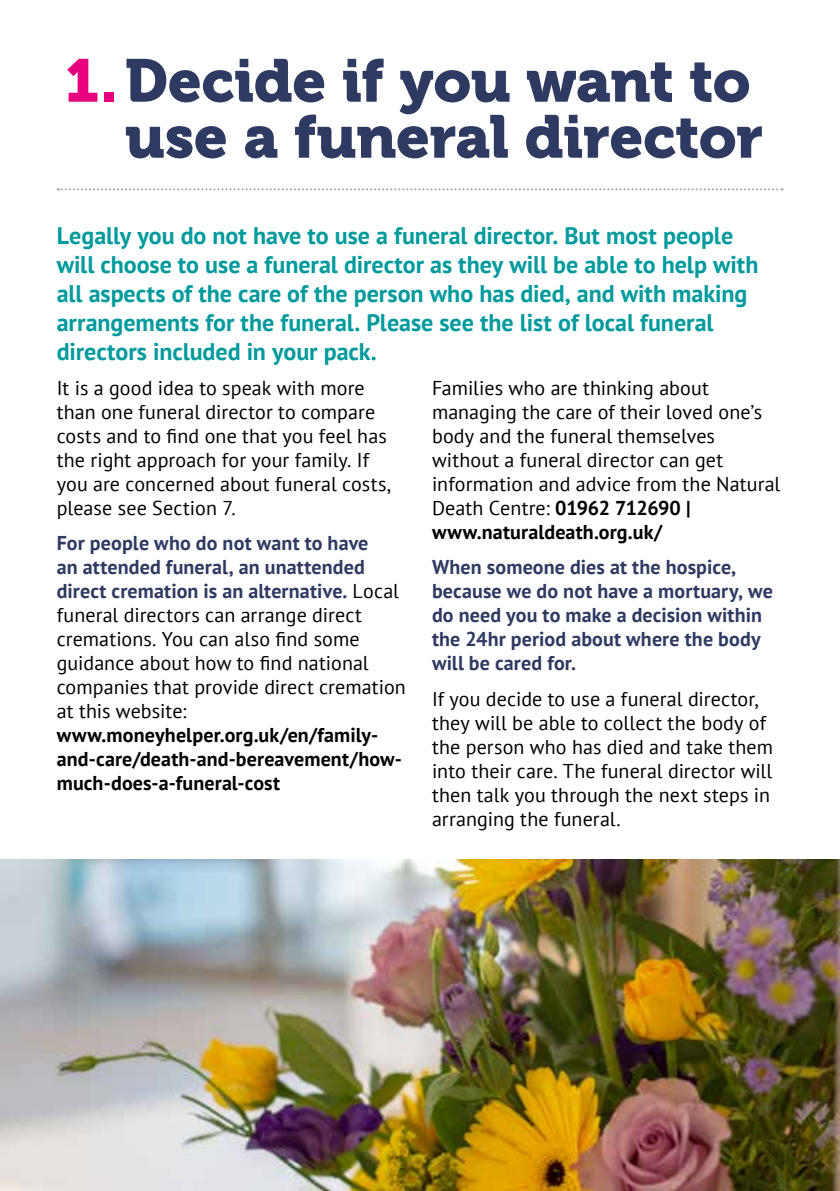
<style>
.page{position:relative;width:840px;height:1191px;background:#fff}
.page>*{position:absolute;margin:0;border:0;box-sizing:border-box;transform-origin:0 0}
.t1{font:60px/56px "Museo 900";letter-spacing:-.01em;color:#2f3a62;text-align:right}
.t2{font:700 24px/28.8px "PT Sans";color:#009a9d}
.t3{font:20px/24px "PT Sans";letter-spacing:.005em;color:#000}
.t4{font:700 20px/24px "PT Sans";letter-spacing:.005em;color:#2f3a62}
.t5{font:700 20px/24px "PT Sans";letter-spacing:.005em;color:#000}
.s1{color:#e6007d}
.s2{font-weight:700;color:#2f3a62}
.s3{font-weight:700}
</style>
<div class="page">
<svg style="left:58px;top:188px;width:724px;height:2px"></svg>
<img style="left:0;top:859px;width:839px;height:332px">
<h1 class="t1" style="left:65px;top:57px;width:699px"><span class="s1">1.</span> Decide if you want to use a funeral director</h1>
<p class="t2" style="left:57px;top:221px;width:702px">Legally you do not have to use a funeral director. But most people will choose to use a funeral director as they will be able to help with all aspects of the care of the person who has died, and with making arrangements for the funeral. Please see the list of local funeral directors included in your pack.</p>
<p class="t3" style="left:57px;top:378px;width:336px">It is a good idea to speak with more than one funeral director to compare costs and to 昀椀nd one that you feel has the right approach for your family. If you are concerned about funeral costs, please see Section 7.</p>
<p class="t3" style="left:57px;top:533px;width:350px"><span class="s2">For people who do not want to have<br>an attended funeral, an unattended direct cremation is an alternative.</span> Local funeral directors can arrange direct cremations. You can also 昀椀nd some guidance about how to 昀椀nd national companies that provide direct cremation at this website:</p>
<p class="t5" style="left:57px;top:723px;width:346px">www.moneyhelper.org.uk/en/family&shy;and-care/death-and-bereavement/how&shy;much-does-a-funeral-cost</p>
<p class="t3" style="left:432px;top:378px;width:350px">Families who are thinking about managing the care of their loved one’s body and the funeral themselves without a funeral director can get information and advice from the Natural Death Centre: <span class="s3">01962 712690 | www.naturaldeath.org.uk/</span></p>
<p class="t4" style="left:432px;top:555px;width:342px">When someone dies at the hospice, because we do not have a mortuary, we do need you to make a decision within the 24hr period about where the body will be cared for.</p>
<p class="t3" style="left:432px;top:689px;width:342px">If you decide to use a funeral director, they will be able to collect the body of the person who has died and take them into their care. The funeral director will then talk you through the next steps in arranging the funeral.</p>
</div>
